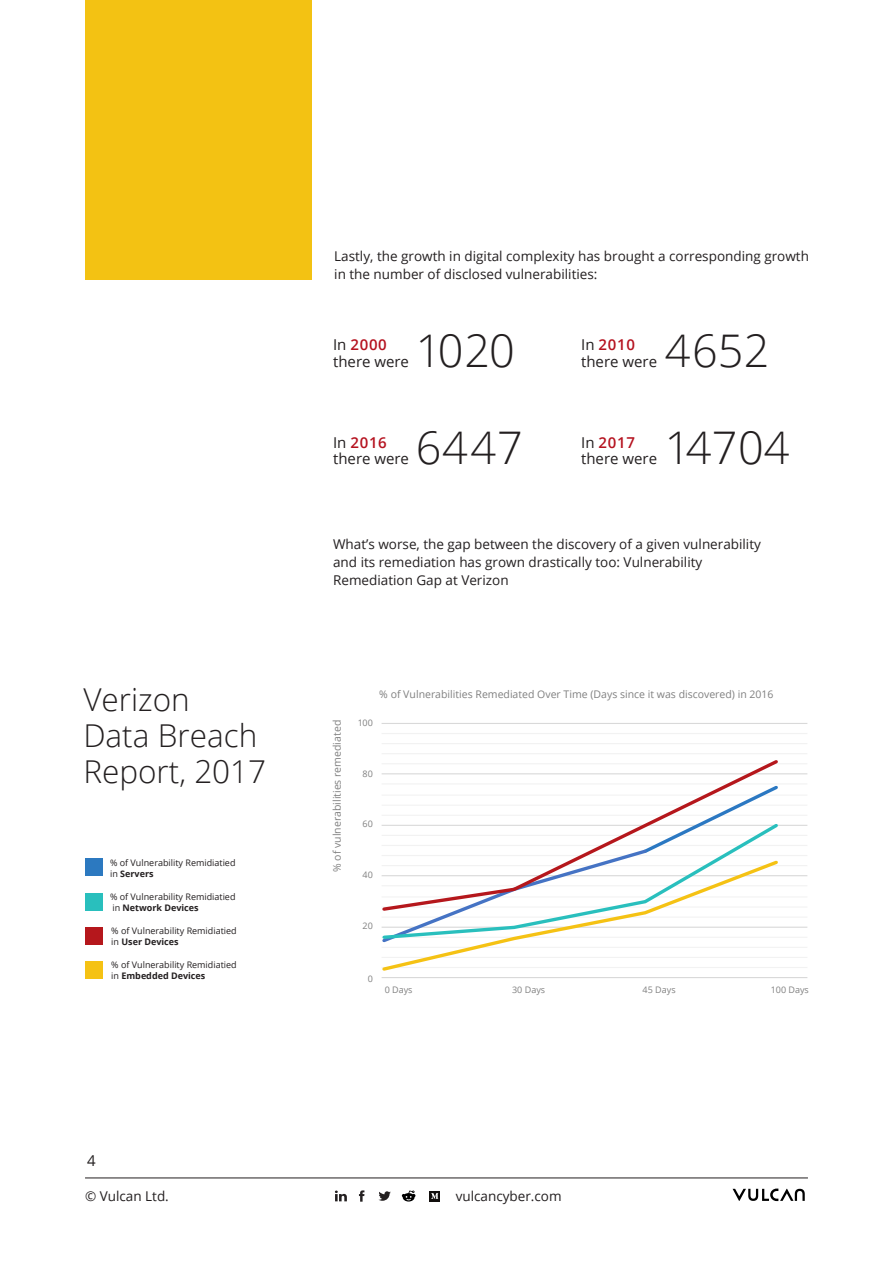
<style>
.page{position:relative;width:893px;height:1263px;background:#fff}
.page>*{position:absolute;margin:0;border:0;box-sizing:border-box;transform-origin:0 0}
.t1{font:300 45px "Open Sans";color:#231f20}
.Body{font:300 31.5px/36px "Open Sans";color:#231f20}
.t2{font:15px "Open Sans";color:#231f20}
.t3{font:600 15px "Open Sans";letter-spacing:.05em;color:#b5121f}
.Body-2{font:13.5px/18px "Open Sans";color:#231f20}
.Body-3{font:10.5px "Open Sans";color:#808080}
.Body-4{font:9px/10.5px "Open Sans";color:#231f20}
.Body-5{font:9px "Open Sans";color:#808080}
.s1{font-weight:400;color:#231f20}
.s2{font-weight:700}
</style>
<div class="page">
<svg style="left:335px;top:1190px;width:12px;height:11px"></svg>
<svg style="left:378px;top:1191px;width:13px;height:10px"></svg>
<svg style="left:359px;top:1190px;width:5px;height:12px"></svg>
<hr style="left:85px;top:1178px;width:723px;height:1px;background:#231f20">
<svg style="left:733px;top:1188px;width:72px;height:13px"></svg>
<div style="left:429px;top:1191px;width:11px;height:10px;background:#120f0d"></div>
<svg style="left:431px;top:1193px;width:7px;height:6px"></svg>
<svg style="left:402px;top:1190px;width:13px;height:11px"></svg>
<div style="left:85px;top:0;width:227px;height:279px;background:#f3c213"></div>
<div style="left:86px;top:859px;width:17px;height:17px;background:#2c79c0"></div>
<div style="left:85px;top:927px;width:17px;height:17px;background:#b5171c"></div>
<div style="left:86px;top:893px;width:17px;height:17px;background:#29bfbd"></div>
<div style="left:85px;top:961px;width:17px;height:17px;background:#f5c214"></div>
<hr style="left:382px;top:733px;width:425px;height:1px;background:#f2f2f2">
<hr style="left:382px;top:743px;width:425px;height:1px;background:#f2f2f2">
<hr style="left:382px;top:753px;width:425px;height:1px;background:#f2f2f2">
<hr style="left:382px;top:763px;width:425px;height:1px;background:#f2f2f2">
<hr style="left:382px;top:783px;width:425px;height:1px;background:#f2f2f2">
<hr style="left:382px;top:794px;width:425px;height:2px;background:#f2f2f2">
<hr style="left:382px;top:805px;width:425px;height:1px;background:#f2f2f2">
<hr style="left:382px;top:815px;width:425px;height:1px;background:#f2f2f2">
<hr style="left:382px;top:835px;width:425px;height:1px;background:#f2f2f2">
<hr style="left:382px;top:845px;width:425px;height:1px;background:#f2f2f2">
<hr style="left:382px;top:855px;width:425px;height:1px;background:#f2f2f2">
<hr style="left:382px;top:865px;width:425px;height:1px;background:#f2f2f2">
<hr style="left:382px;top:885px;width:425px;height:1px;background:#f2f2f2">
<hr style="left:382px;top:896px;width:425px;height:1px;background:#f2f2f2">
<hr style="left:382px;top:906px;width:425px;height:1px;background:#f2f2f2">
<hr style="left:382px;top:916px;width:425px;height:2px;background:#f2f2f2">
<hr style="left:382px;top:937px;width:425px;height:1px;background:#f2f2f2">
<hr style="left:382px;top:947px;width:425px;height:1px;background:#f2f2f2">
<hr style="left:382px;top:957px;width:425px;height:1px;background:#f2f2f2">
<hr style="left:382px;top:967px;width:425px;height:1px;background:#f2f2f2">
<hr style="left:382px;top:723px;width:425px;height:1px;background:#d9d9d9">
<hr style="left:382px;top:773px;width:425px;height:1px;background:#d9d9d9">
<hr style="left:382px;top:825px;width:425px;height:1px;background:#d9d9d9">
<hr style="left:382px;top:875px;width:425px;height:1px;background:#d9d9d9">
<hr style="left:382px;top:927px;width:425px;height:1px;background:#d9d9d9">
<hr style="left:382px;top:977px;width:425px;height:1px;background:#d9d9d9">
<svg style="left:381px;top:760px;width:400px;height:61px"></svg>
<svg style="left:381px;top:821px;width:397px;height:37px"></svg>
<svg style="left:381px;top:858px;width:400px;height:113px"></svg>
<p class="Body-2" style="left:334px;top:247px;width:476px">Lastly, the growth in digital complexity has brought a corresponding growth in the number of disclosed vulnerabilities:</p>
<p class="t3" style="left:333px;top:334px;width:55px"><span class="s1">In</span> 2000</p>
<p class="t2" style="left:333px;top:352px;width:77px">there were</p>
<p class="t1" style="left:416px;top:320px;width:101px">1020</p>
<p class="t3" style="left:581px;top:334px;width:55px"><span class="s1">In</span> 2010</p>
<p class="t2" style="left:581px;top:352px;width:77px">there were</p>
<p class="t1" style="left:665px;top:320px;width:106px">4652</p>
<p class="t3" style="left:333px;top:432px;width:55px"><span class="s1">In</span> 2016</p>
<p class="t2" style="left:333px;top:448px;width:77px">there were</p>
<p class="t1" style="left:416px;top:416px;width:109px">6447</p>
<p class="t3" style="left:581px;top:432px;width:55px"><span class="s1">In</span> 2017</p>
<p class="t2" style="left:581px;top:448px;width:77px">there were</p>
<p class="t1" style="left:665px;top:416px;width:126px">14704</p>
<p class="Body" style="left:83px;top:680px;width:184px">Verizon<br>Data Breach<br>Report, 2017</p>
<p class="Body-4" style="left:110px;top:857px;width:127px">% of Vulnerability Remidiatied in <span class="s2">Servers</span></p>
<p class="Body-4" style="left:110px;top:892px;width:127px">% of Vulnerability Remidiatied in <span class="s2">Network Devices</span></p>
<p class="Body-4" style="left:111px;top:925px;width:127px">% of Vulnerability Remidiatied in <span class="s2">User Devices</span></p>
<p class="Body-4" style="left:111px;top:959px;width:127px">% of Vulnerability Remidiatied in <span class="s2">Embedded Devices</span></p>
<p class="t2" style="left:87px;top:1150px;width:10px">4</p>
<p class="Body-2" style="left:333px;top:535px;width:429px">What’s worse, the gap between the discovery of a given vulnerability and its remediation has grown drastically too: Vulnerability<br>Remediation Gap at Verizon</p>
<p class="Body-3" style="left:330px;top:872px;width:154px;rotate:-90deg">% of vulnerabilities remediated</p>
<p class="Body-3" style="left:379px;top:687px;width:396px">% of Vulnerabilities Remediated Over Time (Days since it was discovered) in 2016</p>
<p class="Body-5" style="left:358px;top:716px;width:17px">100</p>
<p class="Body-5" style="left:363px;top:767px;width:12px">80</p>
<p class="Body-5" style="left:363px;top:818px;width:12px">60</p>
<p class="Body-5" style="left:363px;top:869px;width:12px">40</p>
<p class="Body-5" style="left:363px;top:920px;width:12px">20</p>
<p class="Body-5" style="left:368px;top:972px;width:7px">0</p>
<p class="Body-5" style="left:385px;top:984px;width:29px">0 Days</p>
<p class="Body-5" style="left:512px;top:984px;width:35px">30 Days</p>
<p class="Body-5" style="left:643px;top:984px;width:35px">45 Days</p>
<p class="Body-5" style="left:771px;top:984px;width:40px">100 Days</p>
<p class="Body-2" style="left:85px;top:1186px;width:85px">© Vulcan Ltd.</p>
<p class="Body-2" style="left:456px;top:1186px;width:108px">vulcancyber.com</p>
</div>
